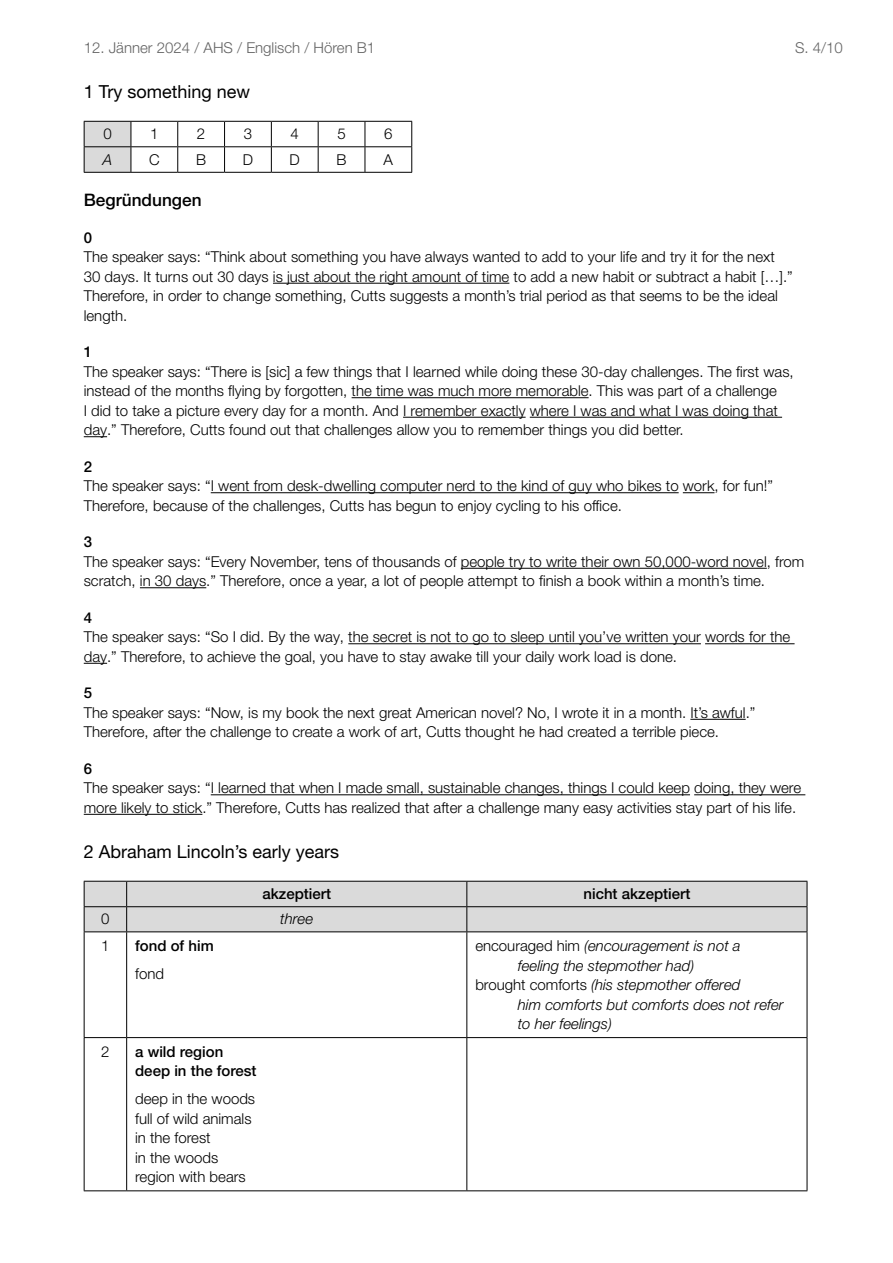
<style>
.page{position:relative;width:893px;height:1263px;background:#fff}
.page>*{position:absolute;margin:0;border:0;box-sizing:border-box;transform-origin:0 0}
.t1{font:18px "Helvetica Neue LT Pro";color:#000}
.t2{font:500 17.25px "Helvetica Neue LT Pro";color:#000}
.t3{font:300 15px/19.5px "Helvetica Neue LT Pro";color:#000}
.t4{font:italic 300 15px "Helvetica Neue LT Pro";color:#000}
.t5{font:500 15px/19.5px "Helvetica Neue LT Pro";color:#000}
.t6{font:300 15px "Helvetica Neue LT Std";color:#636363}
.s1{font-style:normal}
</style>
<div class="page">
<hr style="left:273px;top:283px;width:236px;height:1px;background:#000">
<hr style="left:352px;top:397px;width:237px;height:1px;background:#000">
<hr style="left:403px;top:417px;width:123px;height:1px;background:#000">
<hr style="left:530px;top:417px;width:252px;height:1px;background:#000">
<svg style="left:84px;top:436px;width:23px;height:1px"></svg>
<hr style="left:211px;top:492px;width:468px;height:1px;background:#000">
<hr style="left:683px;top:492px;width:31px;height:1px;background:#000">
<hr style="left:461px;top:568px;width:306px;height:1px;background:#000">
<hr style="left:140px;top:587px;width:66px;height:1px;background:#000">
<hr style="left:348px;top:643px;width:353px;height:1px;background:#000">
<hr style="left:705px;top:643px;width:90px;height:1px;background:#000">
<svg style="left:84px;top:663px;width:23px;height:1px"></svg>
<hr style="left:690px;top:719px;width:56px;height:1px;background:#000">
<hr style="left:211px;top:794px;width:479px;height:1px;background:#000">
<hr style="left:694px;top:794px;width:111px;height:1px;background:#000">
<hr style="left:84px;top:814px;width:118px;height:1px;background:#000">
<hr style="left:131px;top:121px;width:47px;height:1px;background:#000">
<hr style="left:178px;top:121px;width:47px;height:1px;background:#000">
<hr style="left:225px;top:121px;width:46px;height:1px;background:#000">
<hr style="left:271px;top:121px;width:47px;height:1px;background:#000">
<hr style="left:318px;top:121px;width:47px;height:1px;background:#000">
<hr style="left:365px;top:121px;width:47px;height:1px;background:#000">
<hr style="left:131px;top:146px;width:47px;height:1px;background:#000">
<hr style="left:178px;top:146px;width:47px;height:1px;background:#000">
<hr style="left:225px;top:146px;width:46px;height:1px;background:#000">
<hr style="left:271px;top:146px;width:47px;height:1px;background:#000">
<hr style="left:318px;top:146px;width:47px;height:1px;background:#000">
<hr style="left:365px;top:146px;width:47px;height:1px;background:#000">
<hr style="left:84px;top:172px;width:47px;height:1px;background:#000">
<hr style="left:131px;top:172px;width:47px;height:1px;background:#000">
<hr style="left:178px;top:172px;width:47px;height:1px;background:#000">
<hr style="left:225px;top:172px;width:46px;height:1px;background:#000">
<hr style="left:271px;top:172px;width:47px;height:1px;background:#000">
<hr style="left:318px;top:172px;width:47px;height:1px;background:#000">
<hr style="left:365px;top:172px;width:47px;height:1px;background:#000">
<svg style="left:84px;top:121px;width:48px;height:51px;background:#cacaca"></svg>
<svg style="left:177px;top:122px;width:1px;height:50px"></svg>
<svg style="left:224px;top:122px;width:1px;height:50px"></svg>
<svg style="left:271px;top:122px;width:1px;height:50px"></svg>
<svg style="left:318px;top:122px;width:1px;height:50px"></svg>
<svg style="left:365px;top:122px;width:1px;height:50px"></svg>
<svg style="left:411px;top:122px;width:1px;height:50px"></svg>
<hr style="left:84px;top:932px;width:1px;height:105px;background:#000">
<hr style="left:126px;top:932px;width:1px;height:105px;background:#000">
<hr style="left:466px;top:932px;width:1px;height:105px;background:#000">
<hr style="left:84px;top:1037px;width:43px;height:1px;background:#000">
<hr style="left:84px;top:1038px;width:1px;height:152px;background:#000">
<hr style="left:127px;top:1037px;width:340px;height:1px;background:#000">
<hr style="left:126px;top:1038px;width:1px;height:152px;background:#000">
<hr style="left:467px;top:1037px;width:340px;height:1px;background:#000">
<hr style="left:466px;top:1038px;width:1px;height:152px;background:#000">
<hr style="left:84px;top:1190px;width:43px;height:1px;background:#000">
<hr style="left:127px;top:1190px;width:340px;height:1px;background:#000">
<hr style="left:467px;top:1190px;width:340px;height:1px;background:#000">
<svg style="left:84px;top:881px;width:724px;height:51px;background:#cecece"></svg>
<hr style="left:807px;top:932px;width:1px;height:105px;background:#000">
<hr style="left:807px;top:1038px;width:1px;height:152px;background:#000">
<p class="t6" style="left:84px;top:39px;width:293px">12. Jänner 2024 / AHS / Englisch / Hören B1</p>
<p class="t6" style="left:795px;top:39px;width:49px">S. 4/10</p>
<p class="t1" style="left:84px;top:80px;width:168px">1 Try something new</p>
<p class="t3" style="left:103px;top:124px;width:10px">0</p>
<p class="t3" style="left:150px;top:124px;width:10px">1</p>
<p class="t3" style="left:197px;top:124px;width:10px">2</p>
<p class="t3" style="left:244px;top:124px;width:10px">3</p>
<p class="t3" style="left:291px;top:124px;width:10px">4</p>
<p class="t3" style="left:337px;top:124px;width:10px">5</p>
<p class="t3" style="left:384px;top:124px;width:10px">6</p>
<p class="t4" style="left:103px;top:150px;width:11px">A</p>
<p class="t3" style="left:149px;top:149px;width:12px">C</p>
<p class="t3" style="left:196px;top:149px;width:12px">B</p>
<p class="t3" style="left:243px;top:149px;width:12px">D</p>
<p class="t3" style="left:290px;top:149px;width:12px">D</p>
<p class="t3" style="left:337px;top:149px;width:12px">B</p>
<p class="t3" style="left:384px;top:149px;width:11px">A</p>
<p class="t2" style="left:84px;top:190px;width:119px">Begründungen</p>
<p class="t5" style="left:84px;top:227px;width:10px">0</p>
<p class="t3" style="left:84px;top:247px;width:711px">The speaker says: “Think about something you have always wanted to add to your life and try it for the next 30 days. It turns out 30 days is just about the right amount of time to add a new habit or subtract a habit […].” Therefore, in order to change something, Cutts suggests a month’s trial period as that seems to be the ideal length.</p>
<p class="t5" style="left:84px;top:342px;width:10px">1</p>
<p class="t3" style="left:84px;top:361px;width:711px">The speaker says: “There is [sic] a few things that I learned while doing these 30-day challenges. The first was, instead of the months flying by forgotten, the time was much more memorable. This was part of a challenge<br>I did to take a picture every day for a month. And I remember exactly where I was and what I was doing that day.” Therefore, Cutts found out that challenges allow you to remember things you did better.</p>
<p class="t5" style="left:84px;top:456px;width:10px">2</p>
<p class="t3" style="left:84px;top:476px;width:691px">The speaker says: “I went from desk-dwelling computer nerd to the kind of guy who bikes to work, for fun!”<br>Therefore, because of the challenges, Cutts has begun to enjoy cycling to his office.</p>
<p class="t5" style="left:84px;top:532px;width:10px">3</p>
<p class="t3" style="left:84px;top:551px;width:722px">The speaker says: “Every November, tens of thousands of people try to write their own 50,000-word novel, from scratch, in 30 days.” Therefore, once a year, a lot of people attempt to finish a book within a month’s time.</p>
<p class="t5" style="left:84px;top:607px;width:10px">4</p>
<p class="t3" style="left:84px;top:627px;width:708px">The speaker says: “So I did. By the way, the secret is not to go to sleep until you’ve written your words for the day.” Therefore, to achieve the goal, you have to stay awake till your daily work load is done.</p>
<p class="t5" style="left:84px;top:683px;width:10px">5</p>
<p class="t3" style="left:84px;top:702px;width:673px">The speaker says: “Now, is my book the next great American novel? No, I wrote it in a month. It’s awful.”<br>Therefore, after the challenge to create a work of art, Cutts thought he had created a terrible piece.</p>
<p class="t5" style="left:84px;top:758px;width:10px">6</p>
<p class="t3" style="left:84px;top:778px;width:719px">The speaker says: “I learned that when I made small, sustainable changes, things I could keep doing, they were more likely to stick.” Therefore, Cutts has realized that after a challenge many easy activities stay part of his life.</p>
<p class="t1" style="left:84px;top:840px;width:257px">2 Abraham Lincoln’s early years</p>
<p class="t5" style="left:262px;top:884px;width:70px">akzeptiert</p>
<p class="t5" style="left:583px;top:884px;width:108px">nicht akzeptiert</p>
<p class="t3" style="left:101px;top:909px;width:10px">0</p>
<p class="t4" style="left:280px;top:910px;width:34px">three</p>
<p class="t3" style="left:101px;top:936px;width:10px">1</p>
<p class="t5" style="left:135px;top:936px;width:80px">fond of him</p>
<p class="t3" style="left:135px;top:964px;width:30px">fond</p>
<p class="t4" style="left:475px;top:937px;width:267px"><span class="s1">encouraged him</span> (encouragement is not a</p>
<p class="t4" style="left:518px;top:956px;width:178px">feeling the stepmother had)</p>
<p class="t4" style="left:475px;top:976px;width:267px"><span class="s1">brought comforts</span> (his stepmother offered</p>
<p class="t4" style="left:518px;top:995px;width:267px">him comforts but comforts does not refer</p>
<p class="t4" style="left:518px;top:1015px;width:96px">to her feelings)</p>
<p class="t3" style="left:101px;top:1041px;width:10px">2</p>
<p class="t5" style="left:135px;top:1041px;width:123px">a wild region deep in the forest</p>
<p class="t3" style="left:135px;top:1089px;width:122px">deep in the woods full of wild animals in the forest<br>in the woods region with bears</p>
</div>
